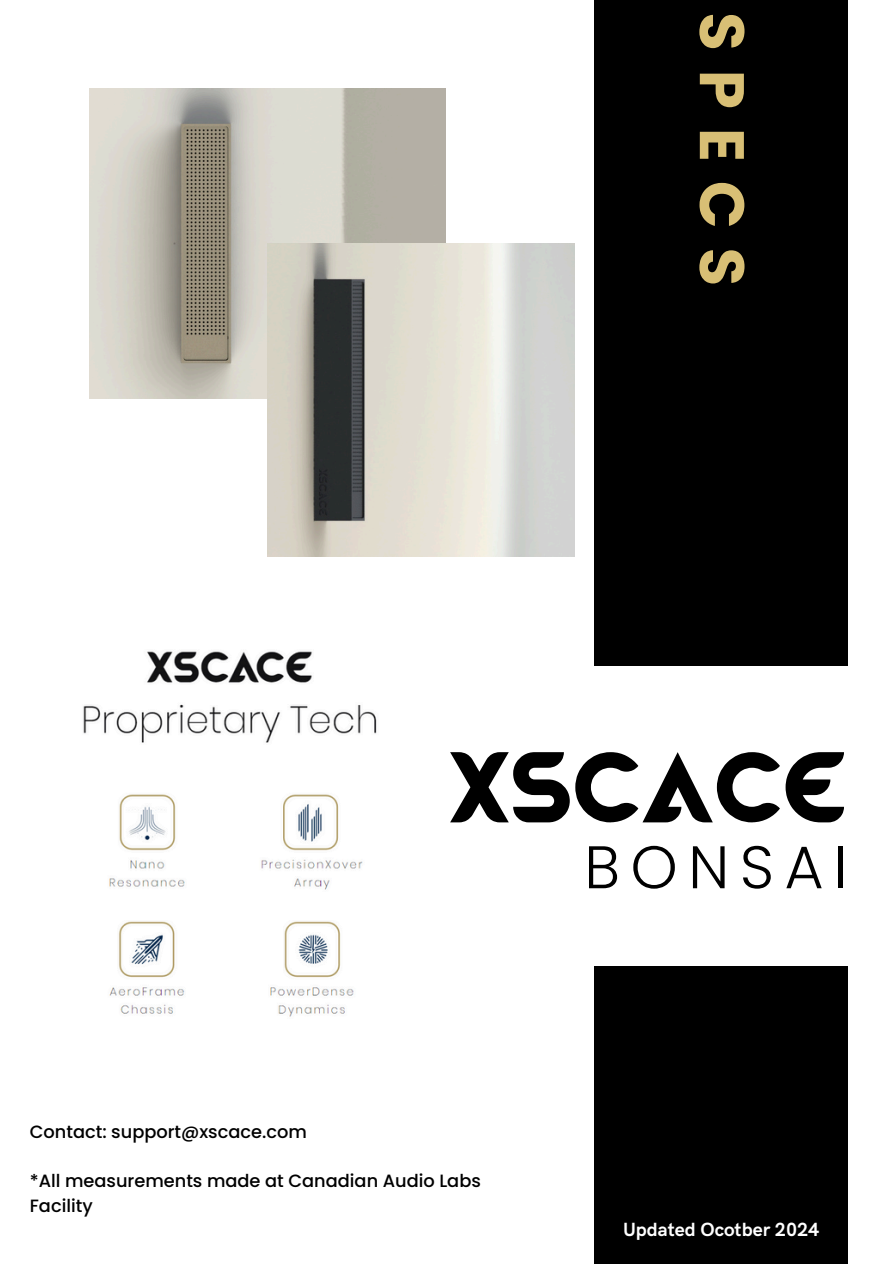
<style>
.page{position:relative;width:894px;height:1264px;background:#fff}
.page>*{position:absolute;margin:0;border:0;box-sizing:border-box;transform-origin:0 0}
.t1{font:700 97.5px "Magmawave Caps";color:#000}
.t2{font:700 62.7px "Poppins";letter-spacing:.3em;color:#d8bf75}
.t3{font:300 60px "Poppins";letter-spacing:.175em;color:#000}
.t4{font:700 19.2px "HK Grotesk Pro";color:#fff}
.t5{font:500 17.7px/24.8px "Poppins";color:#000}
</style>
<div class="page">
<div style="left:594px;top:0;width:253px;height:665px;background:#000"></div>
<div style="left:594px;top:966px;width:253px;height:297px;background:#000"></div>
<img style="left:89px;top:89px;width:356px;height:309px">
<img style="left:267px;top:243px;width:307px;height:313px">
<img style="left:83px;top:651px;width:294px;height:366px">
<h1 class="t2" style="left:765px;top:12px;width:275px;rotate:90deg">SPECS</h1>
<p class="t1" style="left:448px;top:731px;width:400px">XSCACE</p>
<h3 class="t5" style="left:30px;top:1119px;width:278px">Contact: support@xscace.com</h3>
<p class="t5" style="left:30px;top:1168px;width:452px">*All measurements made at Canadian Audio Labs<br>Facility</p>
<p class="t3" style="left:584px;top:825px;width:265px">BONSAI</p>
<p class="t4" style="left:623px;top:1218px;width:198px">Updated Ocotber 2024</p>
</div>
